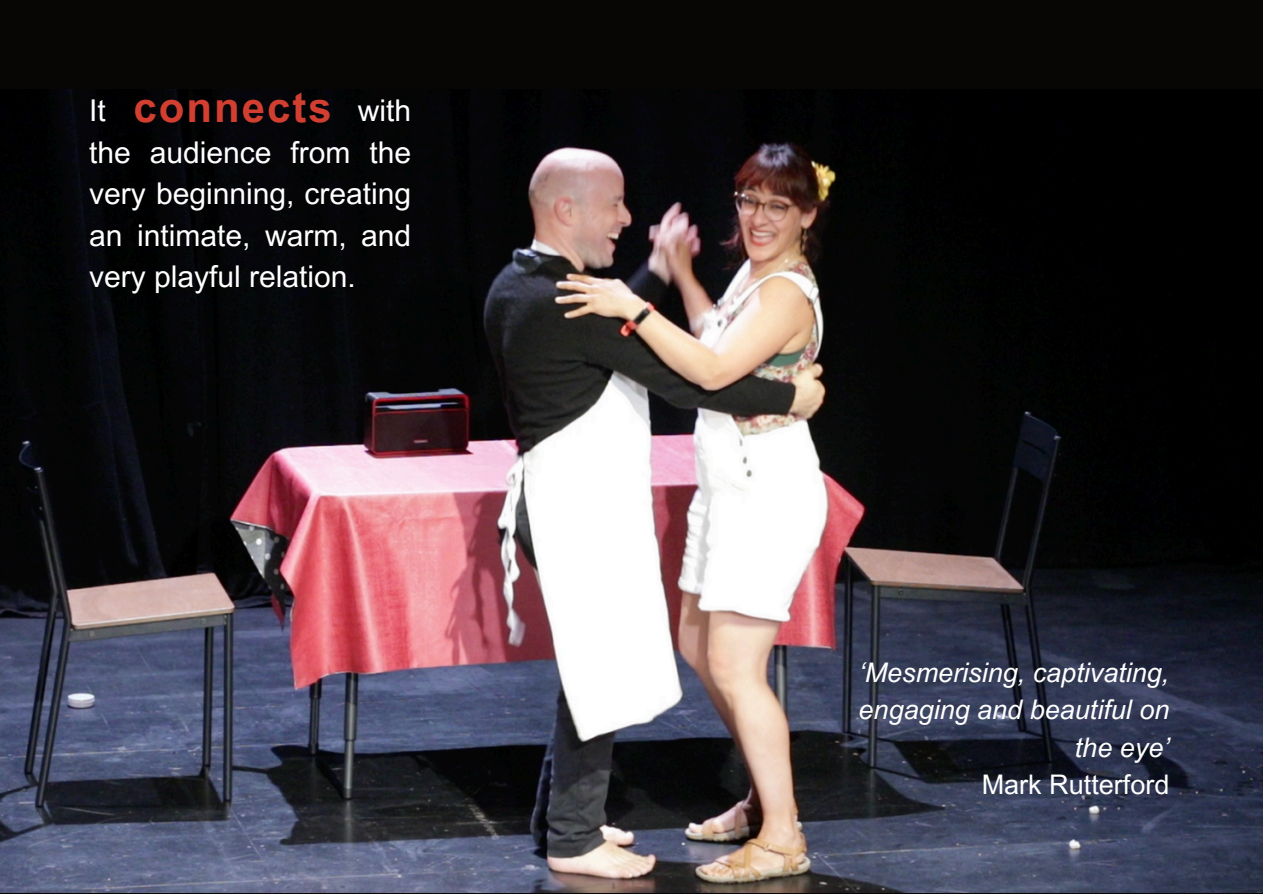
<style>
.page{position:relative;width:1263px;height:894px;background:#fff}
.page>*{position:absolute;margin:0;border:0;box-sizing:border-box;transform-origin:0 0}
.t1{font:700 42px "Arial MT Pro";letter-spacing:.05em;color:#d23f31}
.t2{font:30px/41.7px "Arial MT Pro";color:#fff;text-align:justify}
.t3{font:italic 27px/37.2px "Arial MT Pro";color:#fff;text-align:right}
.t4{font:27px "Arial MT Pro";color:#fff}
</style>
<div class="page">
<div style="left:0;top:0;width:1263px;height:893px;background:#080605"></div>
<img style="left:0;top:89px;width:1263px;height:802px">
<p class="t1" style="left:133px;top:92px;width:200px">connects</p>
<p class="t2" style="left:89px;top:93px;width:323px;text-indent:269px">with the audience from the very beginning, creating an intimate, warm, and very playful relation.</p>
<p class="t2" style="left:89px;top:93px;width:18px">It</p>
<h1 class="t3" style="left:859px;top:657px;width:312px">‘Mesmerising, captivating, engaging and beautiful on the eye’</h1>
<p class="t4" style="left:982px;top:773px;width:189px">Mark Rutterford</p>
</div>
